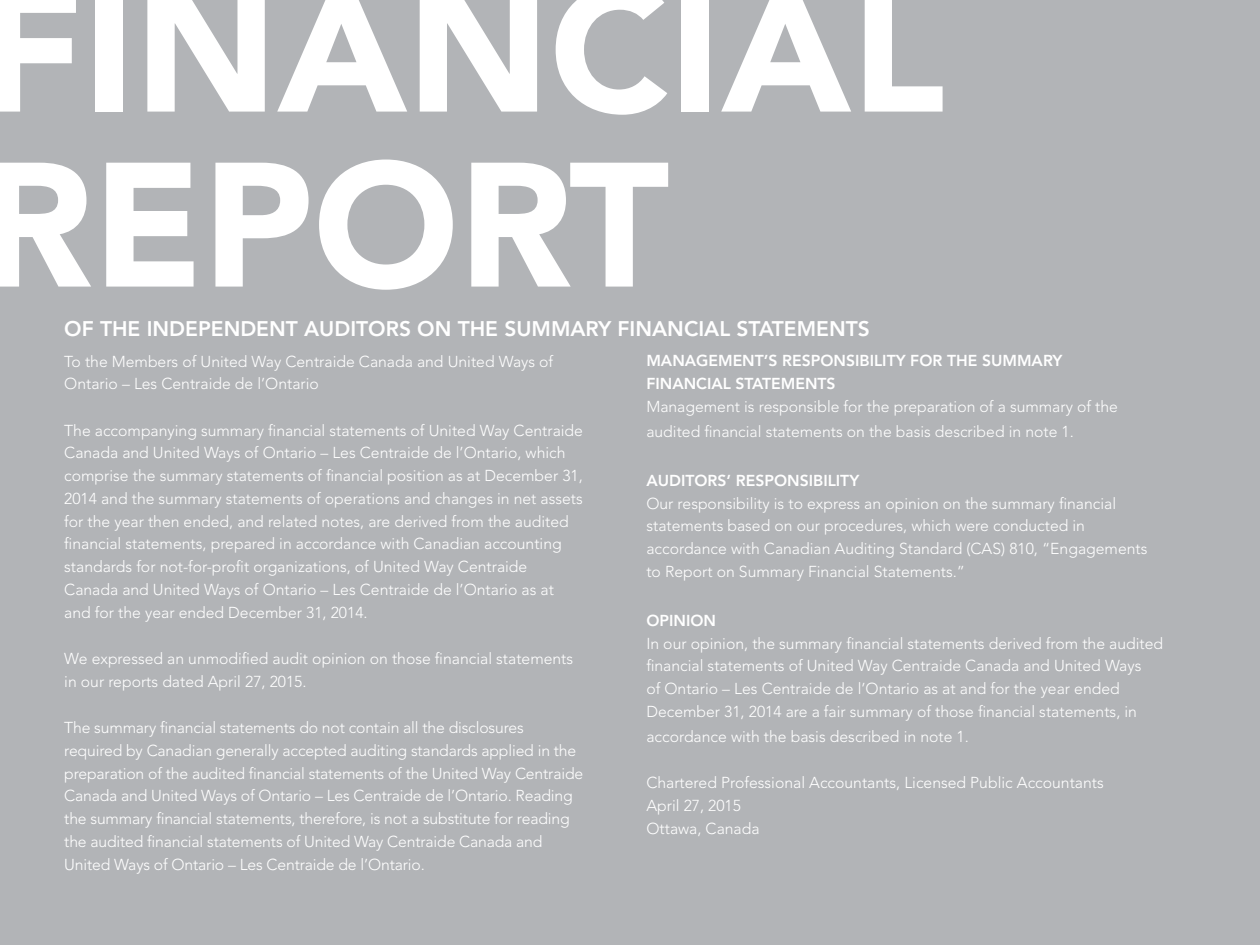
<style>
.page{position:relative;width:1260px;height:945px;background:#b2b4b7}
.page>*{position:absolute;margin:0;border:0;box-sizing:border-box;transform-origin:0 0}
.t1{font:900 175px/175px "Avenir";color:#fff}
.t2{font:800 21px "Avenir";color:#fff}
.t3{font:300 15.75px/22.8px "Avenir";color:#fff}
.t4{font:800 15.75px/22.8px "Avenir";color:#fff}
</style>
<div class="page">
<h1 class="t1" style="left:-21px;top:-38px;width:967px">FINANCIAL<br>REPORT</h1>
<h2 class="t2" style="left:64px;top:316px;width:807px">OF THE INDEPENDENT AUDITORS ON THE SUMMARY FINANCIAL STATEMENTS</h2>
<p class="t3" style="left:64px;top:350px;width:491px">To the Members of United Way Centraide Canada and United Ways of<br>Ontario – Les Centraide de l’Ontario</p>
<p class="t3" style="left:64px;top:419px;width:520px">The accompanying summary financial statements of United Way Centraide Canada and United Ways of Ontario – Les Centraide de l’Ontario, which comprise the summary statements of financial position as at December 31, 2014 and the summary statements of operations and changes in net assets for the year then ended, and related notes, are derived from the audited financial statements, prepared in accordance with Canadian accounting standards for not-for-profit organizations, of United Way Centraide Canada and United Ways of Ontario – Les Centraide de l’Ontario as at and for the year ended December 31, 2014.</p>
<p class="t3" style="left:64px;top:647px;width:510px">We expressed an unmodified audit opinion on those financial statements in our reports dated April 27, 2015.</p>
<p class="t3" style="left:64px;top:716px;width:520px">The summary financial statements do not contain all the disclosures required by Canadian generally accepted auditing standards applied in the preparation of the audited financial statements of the United Way Centraide Canada and United Ways of Ontario – Les Centraide de l’Ontario. Reading the summary financial statements, therefore, is not a substitute for reading the audited financial statements of United Way Centraide Canada and United Ways of Ontario – Les Centraide de l’Ontario.</p>
<p class="t4" style="left:646px;top:350px;width:417px">MANAGEMENT’S RESPONSIBILITY FOR THE SUMMARY<br>FINANCIAL STATEMENTS</p>
<p class="t3" style="left:646px;top:394px;width:473px;line-height:25.2px">Management is responsible for the preparation of a summary of the audited financial statements on the basis described in note 1.</p>
<p class="t4" style="left:646px;top:469px;width:214px">AUDITORS’ RESPONSIBILITY</p>
<p class="t3" style="left:646px;top:492px;width:503px">Our responsibility is to express an opinion on the summary financial statements based on our procedures, which were conducted in accordance with Canadian Auditing Standard (CAS) 810, “Engagements to Report on Summary Financial Statements.”</p>
<p class="t4" style="left:646px;top:609px;width:71px">OPINION</p>
<p class="t3" style="left:646px;top:632px;width:518px">In our opinion, the summary financial statements derived from the audited financial statements of United Way Centraide Canada and United Ways<br>of Ontario – Les Centraide de l’Ontario as at and for the year ended December 31, 2014 are a fair summary of those financial statements, in</p>
<p class="t3" style="left:646px;top:725px;width:324px">accordance with the basis described in note 1.</p>
<p class="t3" style="left:646px;top:772px;width:459px">Chartered Professional Accountants, Licensed Public Accountants<br>April 27, 2015<br>Ottawa, Canada</p>
</div>
